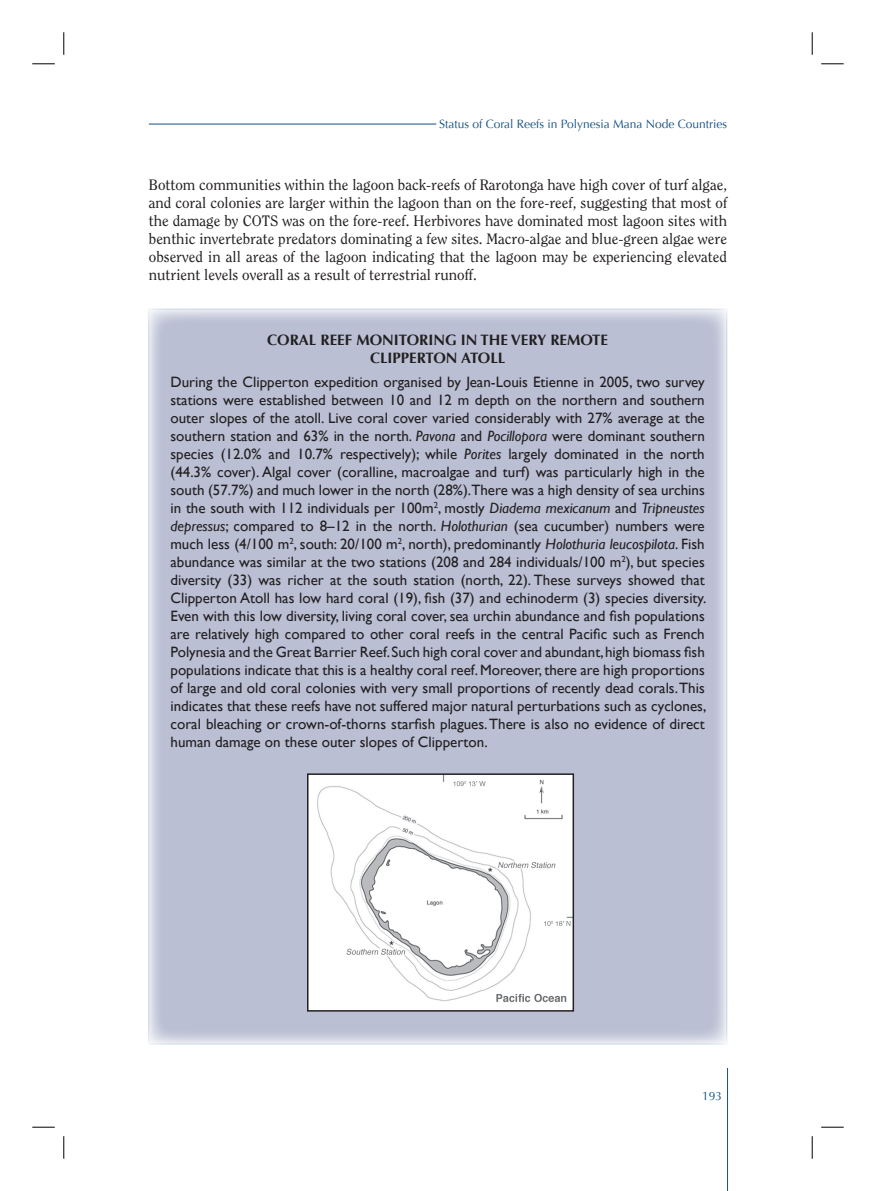
<style>
.page{position:relative;width:876px;height:1191px;background:#fff}
.page>*{position:absolute;margin:0;border:0;box-sizing:border-box;transform-origin:0 0}
.t1{font:15px/18px "Gill Sans";color:#231f20;text-align:justify}
.Level_1{font:15px/18px "Clearface";color:#231f20;text-align:justify}
.t2{font:700 15px/18px "Optima";color:#231f20;text-align:center}
.t3{font:12px "Optima";color:#135083}
.s1{font-style:italic}
</style>
<div class="page">
<hr style="left:727px;top:1068px;width:1px;height:123px;background:#135083">
<hr style="left:149px;top:124px;width:287px;height:1px;background:#135083">
<div style="left:149px;top:309px;width:578px;height:735px;background:#babfd4"></div>
<img style="left:310px;top:776px;width:261px;height:232px">
<div style="left:307px;top:773px;width:267px;height:238px;border:2px solid #231f20"></div>
<svg style="left:32px;top:64px;width:23px;height:1px"></svg>
<svg style="left:821px;top:64px;width:23px;height:1px"></svg>
<svg style="left:32px;top:1127px;width:23px;height:1px"></svg>
<svg style="left:821px;top:1127px;width:23px;height:1px"></svg>
<svg style="left:64px;top:32px;width:1px;height:23px"></svg>
<svg style="left:64px;top:1136px;width:1px;height:22px"></svg>
<svg style="left:812px;top:32px;width:1px;height:23px"></svg>
<svg style="left:812px;top:1136px;width:1px;height:22px"></svg>
<p class="t3" style="left:439px;top:117px;width:290px">Status of Coral Reefs in Polynesia Mana Node Countries</p>
<p class="Level_1" style="left:149px;top:176px;width:580px">Bottom communities within the lagoon back-reefs of Rarotonga have high cover of turf algae, and coral colonies are larger within the lagoon than on the fore-reef, suggesting that most of the damage by COTS was on the fore-reef. Herbivores have dominated most lagoon sites with benthic invertebrate predators dominating a few sites. Macro-algae and blue-green algae were observed in all areas of the lagoon indicating that the lagoon may be experiencing elevated nutrient levels overall as a result of terrestrial runoff.</p>
<p class="t2" style="left:267px;top:331px;width:342px">CORAL REEF MONITORING IN THE VERY REMOTE<br>CLIPPERTON ATOLL</p>
<p class="t1" style="left:171px;top:373px;width:537px">During the Clipperton expedition organised by Jean-Louis Etienne in 2005, two survey stations were established between 10 and 12 m depth on the northern and southern outer slopes of the atoll. Live coral cover varied considerably with 27% average at the southern station and 63% in the north. <span class="s1">Pavona</span> and <span class="s1">Pocillopora</span> were dominant southern species (12.0% and 10.7% respectively); while <span class="s1">Porites</span> largely dominated in the north (44.3% cover). Algal cover (coralline, macroalgae and turf) was particularly high in the south (57.7%) and much lower in the north (28%).There was a high density of sea urchins in the south with 112 individuals per 100m<sup>2</sup>, mostly <span class="s1">Diadema mexicanum</span> and <span class="s1">Tripneustes depressus</span>; compared to 8–12 in the north. <span class="s1">Holothurian</span> (sea cucumber) numbers were much less (4/100 m<sup>2</sup>, south: 20/100 m<sup>2</sup>, north), predominantly <span class="s1">Holothuria leucospilota</span>. Fish abundance was similar at the two stations (208 and 284 individuals/100 m<sup>2</sup>), but species diversity (33) was richer at the south station (north, 22). These surveys showed that Clipperton Atoll has low hard coral (19), fish (37) and echinoderm (3) species diversity.<br>Even with this low diversity, living coral cover, sea urchin abundance and fish populations are relatively high compared to other coral reefs in the central Pacific such as French Polynesia and the Great Barrier Reef. Such high coral cover and abundant, high biomass fish populations indicate that this is a healthy coral reef. Moreover, there are high proportions of large and old coral colonies with very small proportions of recently dead corals. This indicates that these reefs have not suffered major natural perturbations such as cyclones, coral bleaching or crown-of-thorns starfish plagues. There is also no evidence of direct human damage on these outer slopes of Clipperton.</p>
<p class="t3" style="left:702px;top:1088px;width:22px">193</p>
</div>
